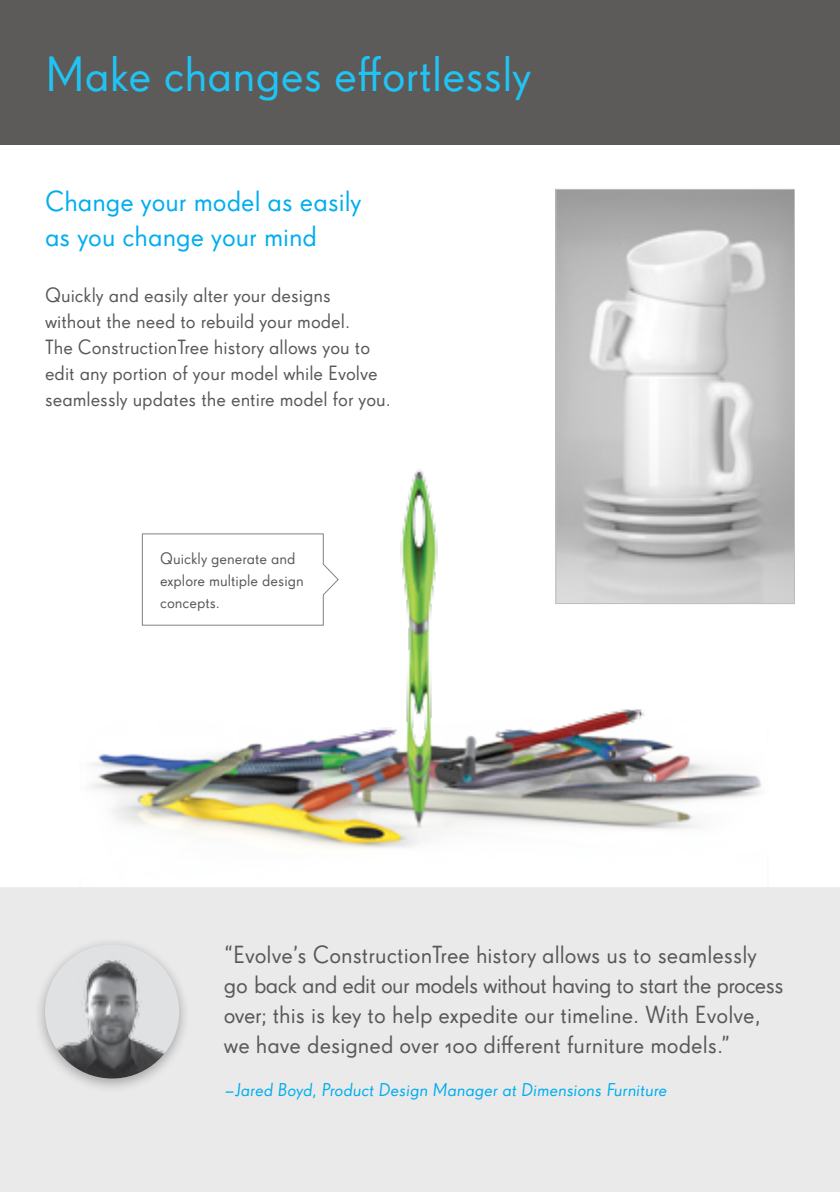
<style>
.page{position:relative;width:840px;height:1192px;background:#fff}
.page>*{position:absolute;margin:0;border:0;box-sizing:border-box;transform-origin:0 0}
.t1{font:48px "Super Grotesk Pro";color:#20c4f4}
.t2{font:28px/35px "Super Grotesk Pro";color:#00aeef}
.t3{font:24px/30px "Super Grotesk Pro";color:#58595b}
.t4{font:20px/26px "Super Grotesk Pro";color:#58595b}
.t5{font:18px "Super Grotesk Pro";color:#00aeef}
.t6{font:16px/22px "Super Grotesk Pro";color:#58595b}
</style>
<div class="page">
<img style="left:90px;top:469px;width:672px;height:380px">
<img style="left:557px;top:191px;width:235px;height:411px">
<div style="left:555px;top:189px;width:239px;height:415px;border:1px solid #bcbec0"></div>
<div style="left:0;top:0;width:839px;height:144px;background:#5d5b59"></div>
<div style="left:0;top:887px;width:839px;height:305px;background:#ebeaeb"></div>
<div style="left:34px;top:937px;width:156px;height:156px;background:#000;opacity:.3"></div>
<img style="left:45px;top:951px;width:132px;height:127px">
<svg style="left:141px;top:533px;width:198px;height:93px"></svg>
<h1 class="t1" style="left:45px;top:47px;width:487px">Make changes effortlessly</h1>
<p class="t2" style="left:45px;top:183px;width:318px">Change your model as easily as you change your mind</p>
<p class="t4" style="left:45px;top:282px;width:347px">Quickly and easily alter your designs without the need to rebuild your model.<br>The ConstructionTree history allows you to edit any portion of your model while Evolve seamlessly updates the entire model for you.</p>
<p class="t6" style="left:160px;top:547px;width:145px">Quickly generate and explore multiple design concepts.</p>
<p class="t3" style="left:224px;top:940px;width:561px">“Evolve’s ConstructionTree history allows us to seamlessly go back and edit our models without having to start the process over; this is key to help expedite our timeline. With Evolve, we have designed over 100 different furniture models.”</p>
<p class="t5" style="left:224px;top:1080px;width:446px">–Jared Boyd, Product Design Manager at Dimensions Furniture</p>
</div>
